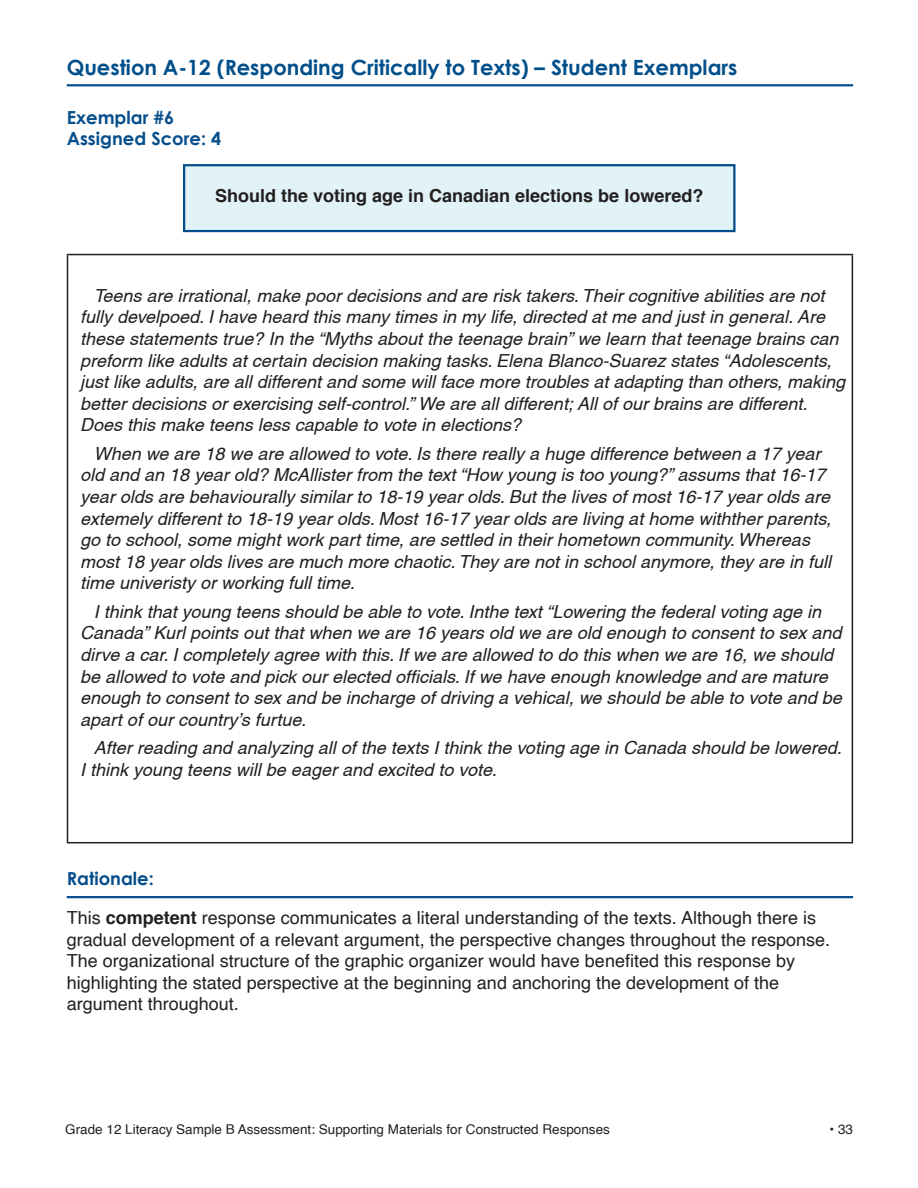
<style>
.page{position:relative;width:918px;height:1188px;background:#fff}
.page>*{position:absolute;margin:0;border:0;box-sizing:border-box;transform-origin:0 0}
.t1{font:700 21px "Century Gothic";color:#004f8a}
.body-text-italic{font:italic 18px/21.6px "Helvetica";color:#231f20}
.helvetica-body-text{font:18px/21.6px "Helvetica";color:#231f20}
.helvetica-body-text-2{font:700 18px "Helvetica";color:#231f20}
.score{font:700 18px "Century Gothic";color:#064e8b}
.t2{font:13.5px "Helvetica";color:#231f20}
.s1{font-weight:700}
</style>
<div class="page">
<hr style="left:67px;top:84px;width:786px;height:2px;background:#064e8b">
<hr style="left:67px;top:254px;width:786px;height:1px;background:#231f20">
<hr style="left:67px;top:255px;width:1px;height:587px;background:#231f20">
<hr style="left:852px;top:255px;width:1px;height:587px;background:#231f20">
<hr style="left:67px;top:842px;width:786px;height:1px;background:#231f20">
<div style="left:184px;top:165px;width:550px;height:66px;background:#e2f3f8"></div>
<div style="left:183px;top:164px;width:553px;height:68px;border:2px solid #064e8b"></div>
<hr style="left:67px;top:896px;width:786px;height:2px;background:#064e8b">
<p class="t1" style="left:67px;top:51px;width:672px">Question A-12 (Responding Critically to Texts) – Student Exemplars</p>
<p class="score" style="left:67px;top:103px;width:109px">Exemplar #6</p>
<p class="score" style="left:67px;top:125px;width:156px">Assigned Score: 4</p>
<p class="helvetica-body-text-2" style="left:215px;top:184px;width:490px">Should the voting age in Canadian elections be lowered?</p>
<p class="body-text-italic" style="left:80px;top:285px;width:766px;text-indent:14px">Teens are irrational, make poor decisions and are risk takers. Their cognitive abilities are not fully develpoed. I have heard this many times in my life, directed at me and just in general. Are these statements true? In the “Myths about the teenage brain” we learn that teenage brains can preform like adults at certain decision making tasks. Elena Blanco-Suarez states “Adolescents, just like adults, are all different and some will face more troubles at adapting than others, making better decisions or exercising self-control.” We are all different; All of our brains are different.<br>Does this make teens less capable to vote in elections?</p>
<p class="body-text-italic" style="left:80px;top:443px;width:753px;text-indent:14px">When we are 18 we are allowed to vote. Is there really a huge difference between a 17 year old and an 18 year old? McAllister from the text “How young is too young?” assums that 16-17 year olds are behaviourally similar to 18-19 year olds. But the lives of most 16-17 year olds are extemely different to 18-19 year olds. Most 16-17 year olds are living at home withther parents, go to school, some might work part time, are settled in their hometown community. Whereas most 18 year olds lives are much more chaotic. They are not in school anymore, they are in full time univeristy or working full time.</p>
<p class="body-text-italic" style="left:80px;top:601px;width:763px;text-indent:14px">I think that young teens should be able to vote. Inthe text “Lowering the federal voting age in Canada” Kurl points out that when we are 16 years old we are old enough to consent to sex and dirve a car. I completely agree with this. If we are allowed to do this when we are 16, we should be allowed to vote and pick our elected officials. If we have enough knowledge and are mature enough to consent to sex and be incharge of driving a vehical, we should be able to vote and be apart of our country’s furtue.</p>
<p class="body-text-italic" style="left:80px;top:737px;width:763px;text-indent:14px">After reading and analyzing all of the texts I think the voting age in Canada should be lowered.<br>I think young teens will be eager and excited to vote.</p>
<p class="score" style="left:67px;top:865px;width:89px">Rationale:</p>
<p class="helvetica-body-text" style="left:67px;top:907px;width:765px">This <span class="s1">competent</span> response communicates a literal understanding of the texts. Although there is gradual development of a relevant argument, the perspective changes throughout the response.<br>The organizational structure of the graphic organizer would have benefited this response by highlighting the stated perspective at the beginning and anchoring the development of the argument throughout.</p>
<p class="t2" style="left:65px;top:1119px;width:546px">Grade 12 Literacy Sample B Assessment: Supporting Materials for Constructed Responses</p>
<p class="t2" style="left:830px;top:1119px;width:25px">• 33</p>
</div>
